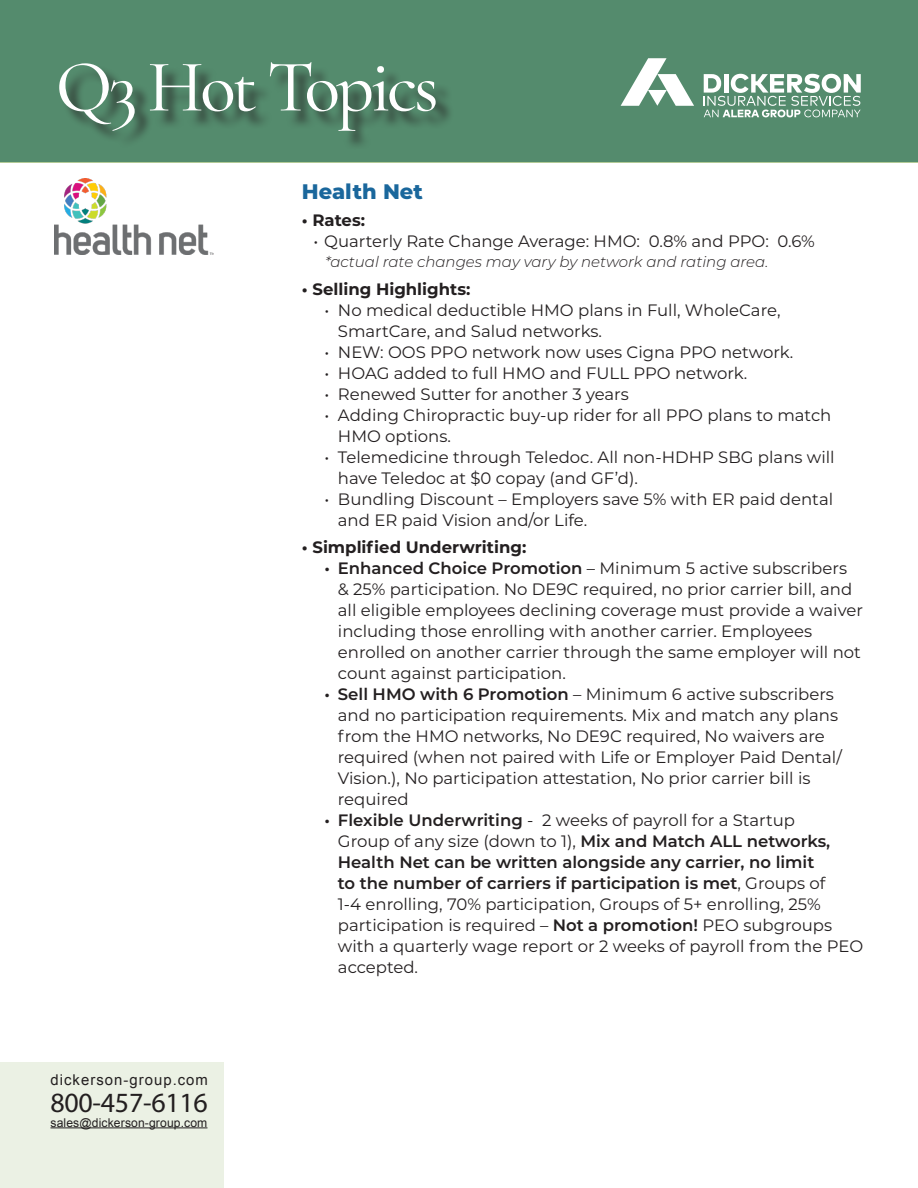
<style>
.page{position:relative;width:918px;height:1188px;background:#fff}
.page>*{position:absolute;margin:0;border:0;box-sizing:border-box;transform-origin:0 0}
.t1{font:500 74.1px "Cormorant Garamond";letter-spacing:-.05em;color:#fff}
.t2{font:27.9px "Myriad Pro";letter-spacing:-.01em;color:#231f20}
.t3{font:800 21px "Montserrat";color:#1a679c}
.t4{font:16.5px/21px "Montserrat";color:#231f20}
.t5{font:700 16.5px "Montserrat";color:#231f20}
.t6{font:italic 300 15px "Montserrat";color:#231f20}
.t7{font:14.85px "Arial";letter-spacing:.07em;color:#231f20}
.t8{font:12.15px "Arial";letter-spacing:.01em;color:#231f20}
.s1{font-weight:600}
</style>
<div class="page">
<div style="left:0;top:0;width:918px;height:163px;background:#548b6d"></div>
<div style="left:62px;top:65px;width:392px;height:85px;background:#231f20;opacity:.75"></div>
<svg style="left:621px;top:58px;width:73px;height:48px"></svg>
<svg style="left:704px;top:74px;width:157px;height:43px"></svg>
<div style="left:0;top:1063px;width:224px;height:125px;background:#ebf1e4"></div>
<hr style="left:50px;top:1127px;width:157px;height:1px;background:#231f20">
<img style="left:54px;top:179px;width:159px;height:76px">
<p class="t1" style="left:56px;top:42px;width:385px">Q3 Hot Topics</p>
<p class="t7" style="left:50px;top:1071px;width:159px">dickerson-group.com</p>
<p class="t2" style="left:50px;top:1085px;width:159px">800-457-6116</p>
<p class="t8" style="left:50px;top:1114px;width:158px">sales@dickerson-group.com</p>
<p class="t3" style="left:302px;top:176px;width:122px">Health Net</p>
<p class="t5" style="left:302px;top:208px;width:65px">• Rates:</p>
<p class="t4" style="left:314px;top:230px;width:503px">• Quarterly Rate Change Average: HMO: 0.8% and PPO: 0.6%</p>
<p class="t6" style="left:325px;top:251px;width:445px">*actual rate changes may vary by network and rating area.</p>
<p class="t5" style="left:302px;top:277px;width:170px">• Selling Highlights:</p>
<p class="t4" style="left:338px;top:299px;width:444px;text-indent:-14px">• No medical deductible HMO plans in Full, WholeCare,<br>SmartCare, and Salud networks.</p>
<p class="t4" style="left:324px;top:341px;width:471px">• NEW: OOS PPO network now uses Cigna PPO network.</p>
<p class="t4" style="left:324px;top:362px;width:425px">• HOAG added to full HMO and FULL PPO network.</p>
<p class="t4" style="left:324px;top:383px;width:306px">• Renewed Sutter for another 3 years</p>
<p class="t4" style="left:338px;top:404px;width:495px;text-indent:-14px">• Adding Chiropractic buy-up rider for all PPO plans to match<br>HMO options.</p>
<p class="t4" style="left:338px;top:446px;width:498px;text-indent:-14px">• Telemedicine through Teledoc. All non-HDHP SBG plans will have Teledoc at $0 copay (and GF’d).</p>
<p class="t4" style="left:338px;top:488px;width:497px;text-indent:-14px">• Bundling Discount – Employers save 5% with ER paid dental and ER paid Vision and/or Life.</p>
<p class="t5" style="left:302px;top:535px;width:226px">• Simplified Underwriting:</p>
<p class="t4" style="left:338px;top:557px;width:527px;text-indent:-14px"><span class="s1">• Enhanced Choice Promotion</span> – Minimum 5 active subscribers<br>&amp; 25% participation. No DE9C required, no prior carrier bill, and all eligible employees declining coverage must provide a waiver including those enrolling with another carrier. Employees enrolled on another carrier through the same employer will not count against participation.</p>
<p class="t4" style="left:338px;top:683px;width:505px;text-indent:-14px"><span class="s1">• Sell HMO with 6 Promotion</span> – Minimum 6 active subscribers and no participation requirements. Mix and match any plans from the HMO networks, No DE9C required, No waivers are required (when not paired with Life or Employer Paid Dental/ Vision.), No participation attestation, No prior carrier bill is required</p>
<p class="t4" style="left:338px;top:809px;width:527px;text-indent:-14px"><span class="s1">• Flexible Underwriting</span> - 2 weeks of payroll for a Startup<br>Group of any size (down to 1), <span class="s1">Mix and Match ALL networks, Health Net can be written alongside any carrier, no limit<br>to the number of carriers if participation is met</span>, Groups of<br>1-4 enrolling, 70% participation, Groups of 5+ enrolling, 25% participation is required – <span class="s1">Not a promotion!</span> PEO subgroups with a quarterly wage report or 2 weeks of payroll from the PEO accepted.</p>
</div>
